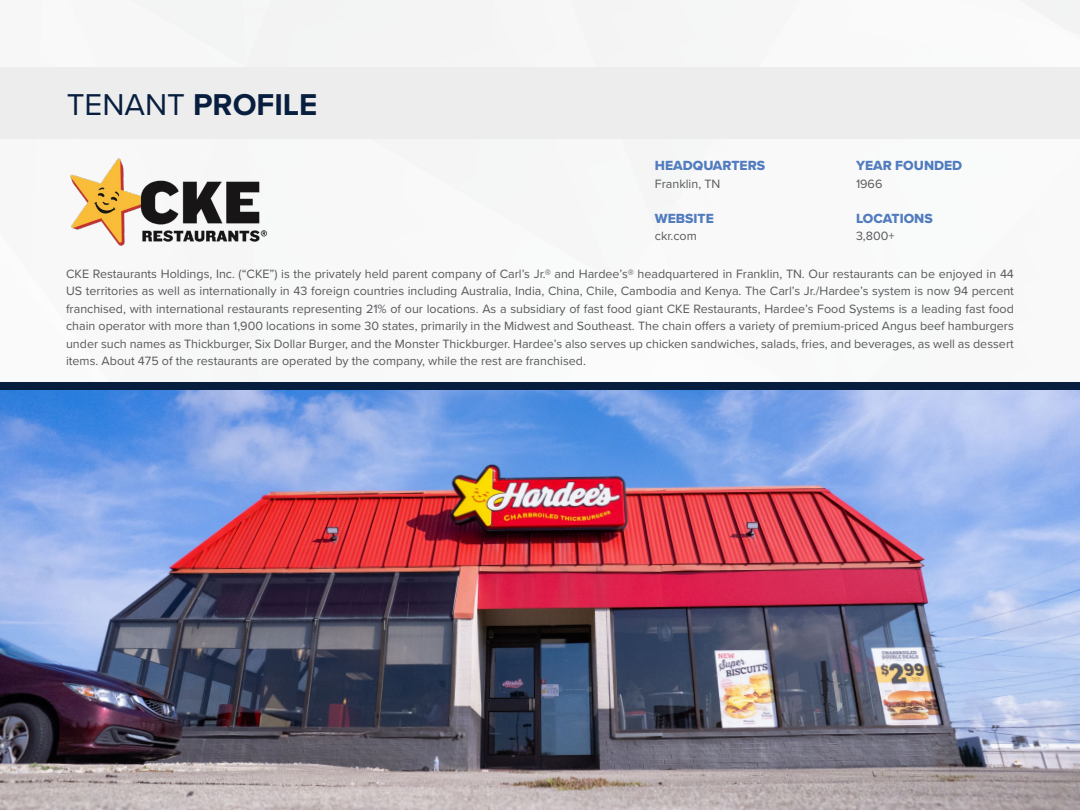
<style>
.page{position:relative;width:1080px;height:810px;background:#fff}
.page>*{position:absolute;margin:0;border:0;box-sizing:border-box;transform-origin:0 0}
.t1{font:700 31.25px "Proxima Nova";color:#071e3f}
.t2{font:13.75px "Proxima Nova Extrabld";color:#517cbe}
.t3{font:12.5px/17.5px "Proxima Nova";color:#58595b;text-align:justify}
.s1{font-weight:400}
</style>
<div class="page">
<img style="left:0;top:0;width:1080px;height:383px">
<img style="left:0;top:390px;width:1080px;height:420px">
<img style="left:66px;top:150px;width:205px;height:99px">
<div style="left:0;top:68px;width:1080px;height:71px;background:#ededee"></div>
<div style="left:0;top:383px;width:1080px;height:7px;background:#071e3f"></div>
<h1 class="t1" style="left:67px;top:82px;width:252px"><span class="s1">TENANT</span> PROFILE</h1>
<p class="t2" style="left:655px;top:155px;width:112px">HEADQUARTERS</p>
<p class="t3" style="left:655px;top:174px;width:67px">Franklin, TN</p>
<p class="t2" style="left:655px;top:208px;width:60px">WEBSITE</p>
<p class="t3" style="left:655px;top:227px;width:43px">ckr.com</p>
<p class="t2" style="left:856px;top:155px;width:108px">YEAR FOUNDED</p>
<p class="t3" style="left:856px;top:174px;width:28px">1966</p>
<p class="t2" style="left:856px;top:208px;width:78px">LOCATIONS</p>
<p class="t3" style="left:856px;top:227px;width:40px">3,800+</p>
<p class="t3" style="left:66px;top:264px;width:949px">CKE Restaurants Holdings, Inc. (“CKE”) is the privately held parent company of Carl’s Jr.® and Hardee’s® headquartered in Franklin, TN. Our restaurants can be enjoyed in 44<br>US territories as well as internationally in 43 foreign countries including Australia, India, China, Chile, Cambodia and Kenya. The Carl’s Jr./Hardee’s system is now 94 percent franchised, with international restaurants representing 21% of our locations. As a subsidiary of fast food giant CKE Restaurants, Hardee’s Food Systems is a leading fast food chain operator with more than 1,900 locations in some 30 states, primarily in the Midwest and Southeast. The chain offers a variety of premium-priced Angus beef hamburgers under such names as Thickburger, Six Dollar Burger, and the Monster Thickburger. Hardee’s also serves up chicken sandwiches, salads, fries, and beverages, as well as dessert items. About 475 of the restaurants are operated by the company, while the rest are franchised.</p>
</div>
